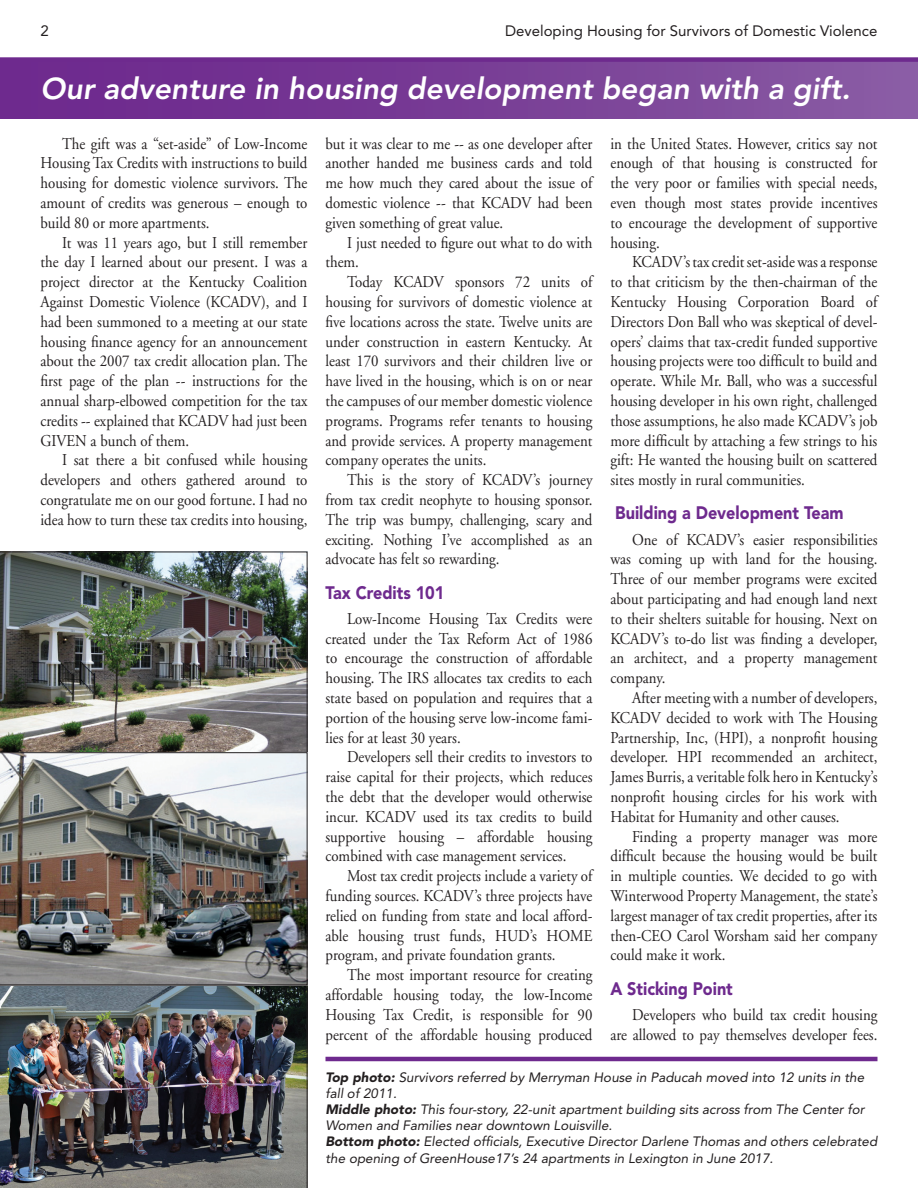
<style>
.page{position:relative;width:918px;height:1188px;background:#fff}
.page>*{position:absolute;margin:0;border:0;box-sizing:border-box;transform-origin:0 0}
.t1{font:italic 800 30px "Avenir";color:#fff}
.Subheads{font:900 18px "Avenir";color:#6e2a8e;scale:.9 1}
.Body{font:16.5px/19.8px "Adobe Garamond";color:#231f20;text-align:justify;scale:.9 1}
.t2{font:15px "Avenir";color:#231f20}
.captions{font:italic 13.5px/16.2px "Avenir";color:#231f20}
.s1{font-weight:900}
</style>
<div class="page">
<div style="left:0;top:60px;width:918px;height:58px;background:linear-gradient(to right,#6a238b,#885aa3)"></div>
<div style="left:0;top:57px;width:918px;height:5px;background:#6e2a8e"></div>
<img style="left:0;top:985px;width:307px;height:203px">
<img style="left:0;top:552px;width:307px;height:200px">
<hr style="left:326px;top:1057px;width:552px;height:4px;background:#6e2a8e">
<img style="left:0;top:752px;width:307px;height:233px">
<p class="t2" style="left:40px;top:22px;width:10px">2</p>
<p class="t2" style="left:505px;top:22px;width:374px">Developing Housing for Survivors of Domestic Violence</p>
<p class="t1" style="left:40px;top:71px;width:811px">Our adventure in housing development began with a gift.</p>
<p class="Body" style="left:611px;top:134px;width:298px">in the United States. However, critics say not enough of that housing is constructed for the very poor or families with special needs, even though most states provide incentives to encourage the development of supportive housing.</p>
<p class="Body" style="left:611px;top:253px;width:298px;text-indent:22px">KCADV’s tax credit set-aside was a response to that criticism by the then-chairman of the Kentucky Housing Corporation Board of Directors Don Ball who was skeptical of devel&shy;opers’ claims that tax-credit funded supportive housing projects were too difficult to build and operate. While Mr. Ball, who was a successful housing developer in his own right, challenged those assumptions, he also made KCADV’s job more difficult by attaching a few strings to his gift: He wanted the housing built on scattered sites mostly in rural communities.</p>
<p class="Subheads" style="left:615px;top:502px;width:255px">Building a Development Team</p>
<p class="Body" style="left:610px;top:530px;width:298px;text-indent:22px">One of KCADV’s easier responsibilities was coming up with land for the housing.<br>Three of our member programs were excited about participating and had enough land next to their shelters suitable for housing. Next on KCADV’s to-do list was finding a developer, an architect, and a property management company.</p>
<p class="Body" style="left:610px;top:688px;width:298px;text-indent:22px">After meeting with a number of developers, KCADV decided to work with The Housing Partnership, Inc, (HPI), a nonprofit housing developer. HPI recommended an architect, James Burris, a veritable folk hero in Kentucky’s nonprofit housing circles for his work with Habitat for Humanity and other causes.</p>
<p class="Body" style="left:610px;top:827px;width:298px;text-indent:22px">Finding a property manager was more difficult because the housing would be built in multiple counties. We decided to go with Winterwood Property Management, the state’s largest manager of tax credit properties, after its then-CEO Carol Worsham said her company could make it work.</p>
<p class="Subheads" style="left:611px;top:978px;width:138px">A Sticking Point</p>
<p class="Body" style="left:610px;top:1005px;width:298px;text-align:right">Developers who build tax credit housing<br>are allowed to pay themselves developer fees.</p>
<p class="captions" style="left:326px;top:1069px;width:540px"><span class="s1">Top photo:</span> Survivors referred by Merryman House in Paducah moved into 12 units in the fall of 2011.</p>
<p class="captions" style="left:326px;top:1101px;width:540px"><span class="s1">Middle photo:</span> This four-story, 22-unit apartment building sits across from The Center for<br>Women and Families near downtown Louisville.</p>
<p class="captions" style="left:326px;top:1134px;width:553px"><span class="s1">Bottom photo:</span> Elected officials, Executive Director Darlene Thomas and others celebrated the opening of GreenHouse17’s 24 apartments in Lexington in June 2017.</p>
<p class="Body" style="left:40px;top:134px;width:298px;text-indent:22px">The gift was a “set-aside” of Low-Income Housing Tax Credits with instructions to build housing for domestic violence survivors. The amount of credits was generous – enough to build 80 or more apartments.</p>
<p class="Body" style="left:40px;top:233px;width:298px;text-indent:22px">It was 11 years ago, but I still remember the day I learned about our present. I was a project director at the Kentucky Coalition Against Domestic Violence (KCADV), and I had been summoned to a meeting at our state housing finance agency for an announcement about the 2007 tax credit allocation plan. The first page of the plan -- instructions for the annual sharp-elbowed competition for the tax credits -- explained that KCADV had just been GIVEN a bunch of them.</p>
<p class="Body" style="left:40px;top:451px;width:298px;text-indent:22px">I sat there a bit confused while housing developers and others gathered around to congratulate me on our good fortune. I had no idea how to turn these tax credits into housing,</p>
<p class="Body" style="left:326px;top:134px;width:298px">but it was clear to me -- as one developer after another handed me business cards and told me how much they cared about the issue of domestic violence -- that KCADV had been given something of great value.</p>
<p class="Body" style="left:326px;top:233px;width:298px;text-indent:22px">I just needed to figure out what to do with them.</p>
<p class="Body" style="left:326px;top:272px;width:298px;text-indent:22px">Today KCADV sponsors 72 units of housing for survivors of domestic violence at five locations across the state. Twelve units are under construction in eastern Kentucky. At least 170 survivors and their children live or have lived in the housing, which is on or near the campuses of our member domestic violence programs. Programs refer tenants to housing and provide services. A property management company operates the units.</p>
<p class="Body" style="left:326px;top:470px;width:298px;text-indent:22px">This is the story of KCADV’s journey from tax credit neophyte to housing sponsor.<br>The trip was bumpy, challenging, scary and exciting. Nothing I’ve accomplished as an advocate has felt so rewarding.</p>
<p class="Subheads" style="left:326px;top:581px;width:134px">Tax Credits 101</p>
<p class="Body" style="left:325px;top:609px;width:298px;text-indent:22px">Low-Income Housing Tax Credits were created under the Tax Reform Act of 1986 to encourage the construction of affordable housing. The IRS allocates tax credits to each state based on population and requires that a portion of the housing serve low-income fami&shy;lies for at least 30 years.</p>
<p class="Body" style="left:325px;top:748px;width:298px;text-indent:22px">Developers sell their credits to investors to raise capital for their projects, which reduces the debt that the developer would otherwise incur. KCADV used its tax credits to build supportive housing – affordable housing combined with case management services.</p>
<p class="Body" style="left:325px;top:867px;width:298px;text-indent:22px">Most tax credit projects include a variety of funding sources. KCADV’s three projects have relied on funding from state and local afford&shy;able housing trust funds, HUD’s HOME program, and private foundation grants.</p>
<p class="Body" style="left:325px;top:966px;width:298px;text-indent:22px">The most important resource for creating affordable housing today, the low-Income Housing Tax Credit, is responsible for 90 percent of the affordable housing produced</p>
</div>
